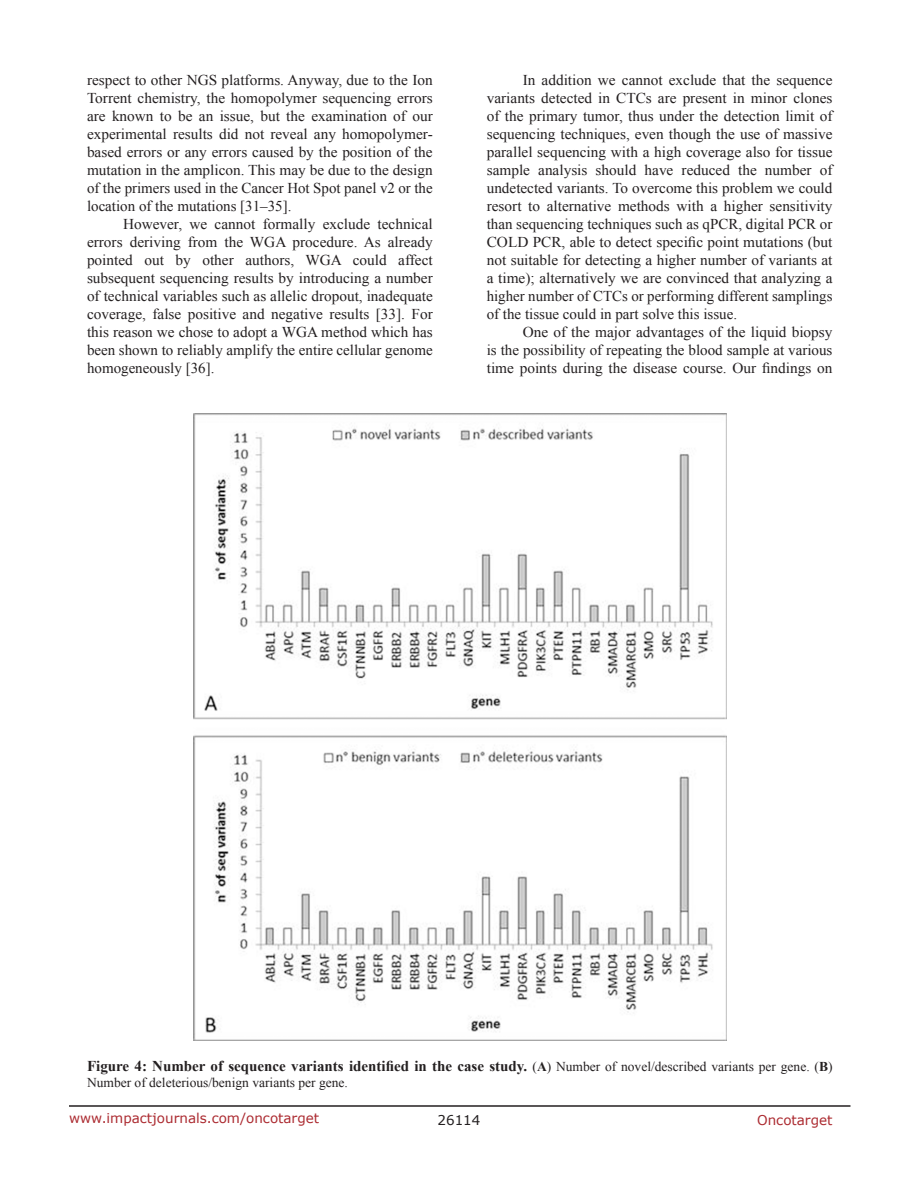
<style>
.page{position:relative;width:918px;height:1188px;background:#fff}
.page>*{position:absolute;margin:0;border:0;box-sizing:border-box;transform-origin:0 0}
.BodyText{font:15px/18px "Times New Roman";color:#231f20;text-align:justify}
.FigureText{font:700 15px "Times New Roman";color:#231f20}
.t1{font:13.5px "Verdana";color:#ac2b31}
.FigureText-2{font:13.5px "Times New Roman";color:#231f20}
.t2{font:13.5px "Verdana";color:#231f20}
.s1{font-weight:400;font-size:13.5px}
.s2{font-size:13.5px}
</style>
<div class="page">
<hr style="left:69px;top:1105px;width:781px;height:2px;background:#231f20">
<img style="left:193px;top:413px;width:533px;height:627px">
<p class="BodyText" style="left:87px;top:71px;width:347px">respect to other NGS platforms. Anyway, due to the Ion Torrent chemistry, the homopolymer sequencing errors are known to be an issue, but the examination of our experimental results did not reveal any homopolymer&shy;based errors or any errors caused by the position of the mutation in the amplicon. This may be due to the design of the primers used in the Cancer Hot Spot panel v2 or the location of the mutations [31–35].</p>
<p class="BodyText" style="left:87px;top:215px;width:347px;text-indent:36px">However, we cannot formally exclude technical errors deriving from the WGA procedure. As already pointed out by other authors, WGA could affect subsequent sequencing results by introducing a number of technical variables such as allelic dropout, inadequate coverage, false positive and negative results [33]. For this reason we chose to adopt a WGA method which has been shown to reliably amplify the entire cellular genome homogeneously [36].</p>
<p class="BodyText" style="left:487px;top:71px;width:347px;text-indent:36px">In addition we cannot exclude that the sequence variants detected in CTCs are present in minor clones of the primary tumor, thus under the detection limit of sequencing techniques, even though the use of massive parallel sequencing with a high coverage also for tissue sample analysis should have reduced the number of undetected variants. To overcome this problem we could resort to alternative methods with a higher sensitivity than sequencing techniques such as qPCR, digital PCR or COLD PCR, able to detect specific point mutations (but not suitable for detecting a higher number of variants at a time); alternatively we are convinced that analyzing a higher number of CTCs or performing different samplings of the tissue could in part solve this issue.</p>
<p class="BodyText" style="left:487px;top:323px;width:347px;text-indent:36px">One of the major advantages of the liquid biopsy is the possibility of repeating the blood sample at various time points during the disease course. Our findings on</p>
<p class="FigureText" style="left:87px;top:1055px;width:747px">Figure 4: Number of sequence variants identified in the case study. <span class="s1">(</span><span class="s2">A</span><span class="s1">) Number of novel/described variants per gene. (</span><span class="s2">B</span><span class="s1">)</span></p>
<p class="FigureText-2" style="left:87px;top:1073px;width:262px">Number of deleterious/benign variants per gene.</p>
<p class="t1" style="left:69px;top:1109px;width:252px">www.impactjournals.com/oncotarget</p>
<p class="t2" style="left:438px;top:1111px;width:44px">26114</p>
<p class="t1" style="left:757px;top:1111px;width:77px">Oncotarget</p>
</div>
